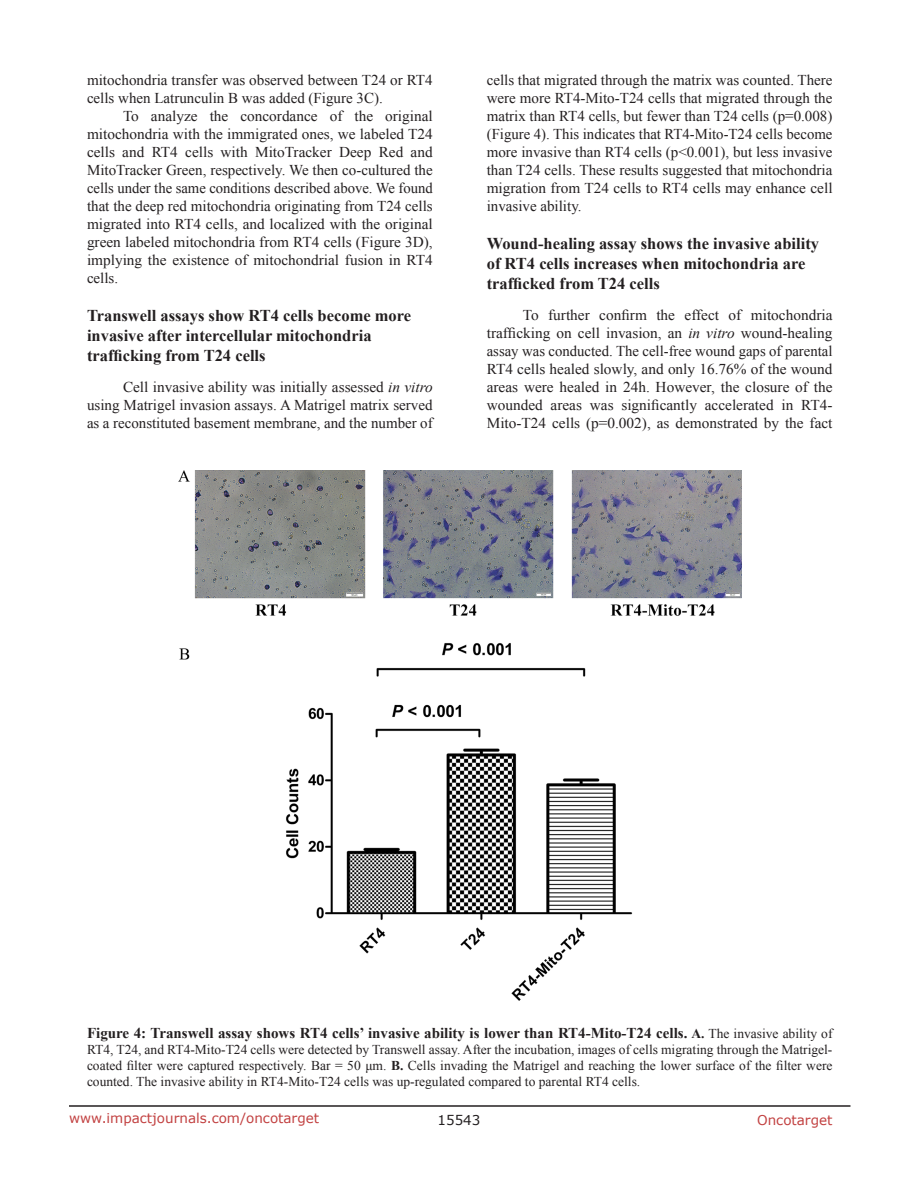
<style>
.page{position:relative;width:918px;height:1188px;background:#fff}
.page>*{position:absolute;margin:0;border:0;box-sizing:border-box;transform-origin:0 0}
.SubHeading{font:700 16.5px/19.8px "Times New Roman";color:#231f20}
.BodyText{font:15px/18px "Times New Roman";color:#231f20;text-align:justify}
.figuretext{font:700 15px "Times New Roman";color:#231f20}
.figuretext-2{font:13.5px/16.2px "Times New Roman";color:#231f20;text-align:justify}
.t1{font:13.5px "Verdana";color:#c24141}
.t2{font:13.5px "Verdana";color:#231f20}
.s1{font-style:italic}
.s2{font-size:13.5px}
.s3{font-weight:400;font-size:13.5px}
.s4{font-weight:700}
</style>
<div class="page">
<hr style="left:69px;top:1105px;width:781px;height:2px;background:#231f20">
<img style="left:178px;top:471px;width:563px;height:529px">
<p class="BodyText" style="left:87px;top:71px;width:347px">mitochondria transfer was observed between T24 or RT4 cells when Latrunculin B was added (Figure 3C).</p>
<p class="BodyText" style="left:87px;top:107px;width:347px;text-indent:36px">To analyze the concordance of the original mitochondria with the immigrated ones, we labeled T24 cells and RT4 cells with MitoTracker Deep Red and MitoTracker Green, respectively. We then co-cultured the cells under the same conditions described above. We found that the deep red mitochondria originating from T24 cells migrated into RT4 cells, and localized with the original green labeled mitochondria from RT4 cells (Figure 3D), implying the existence of mitochondrial fusion in RT4 cells.</p>
<p class="SubHeading" style="left:87px;top:305px;width:326px">Transwell assays show RT4 cells become more invasive after intercellular mitochondria trafficking from T24 cells</p>
<p class="BodyText" style="left:87px;top:378px;width:347px;text-indent:36px">Cell invasive ability was initially assessed <span class="s1">in vitro </span>using Matrigel invasion assays. A Matrigel matrix served as a reconstituted basement membrane, and the number of</p>
<p class="BodyText" style="left:487px;top:71px;width:347px">cells that migrated through the matrix was counted. There were more RT4-Mito-T24 cells that migrated through the matrix than RT4 cells, but fewer than T24 cells (p=0.008) (Figure 4). This indicates that RT4-Mito-T24 cells become more invasive than RT4 cells (p&lt;0.001), but less invasive than T24 cells. These results suggested that mitochondria migration from T24 cells to RT4 cells may enhance cell invasive ability.</p>
<p class="SubHeading" style="left:487px;top:233px;width:334px">Wound-healing assay shows the invasive ability of RT4 cells increases when mitochondria are trafficked from T24 cells</p>
<p class="BodyText" style="left:487px;top:306px;width:347px;text-indent:36px">To further confirm the effect of mitochondria trafficking on cell invasion, an <span class="s1">in vitro</span> wound-healing assay was conducted. The cell-free wound gaps of parental RT4 cells healed slowly, and only 16.76% of the wound areas were healed in 24h. However, the closure of the wounded areas was significantly accelerated in RT4- Mito-T24 cells (p=0.002), as demonstrated by the fact</p>
<p class="figuretext" style="left:87px;top:1022px;width:747px">Figure 4: Transwell assay shows RT4 cells’ invasive ability is lower than RT4-Mito-T24 cells. <span class="s2">A.</span> <span class="s3">The invasive ability of</span></p>
<p class="figuretext-2" style="left:87px;top:1041px;width:747px">RT4, T24, and RT4-Mito-T24 cells were detected by Transwell assay. After the incubation, images of cells migrating through the Matrigel&shy;coated filter were captured respectively. Bar = 50 μm. <span class="s4">B.</span> Cells invading the Matrigel and reaching the lower surface of the filter were counted. The invasive ability in RT4-Mito-T24 cells was up-regulated compared to parental RT4 cells.</p>
<p class="t1" style="left:69px;top:1109px;width:252px">www.impactjournals.com/oncotarget</p>
<p class="t2" style="left:438px;top:1111px;width:44px">15543</p>
<p class="t1" style="left:757px;top:1111px;width:77px">Oncotarget</p>
</div>
